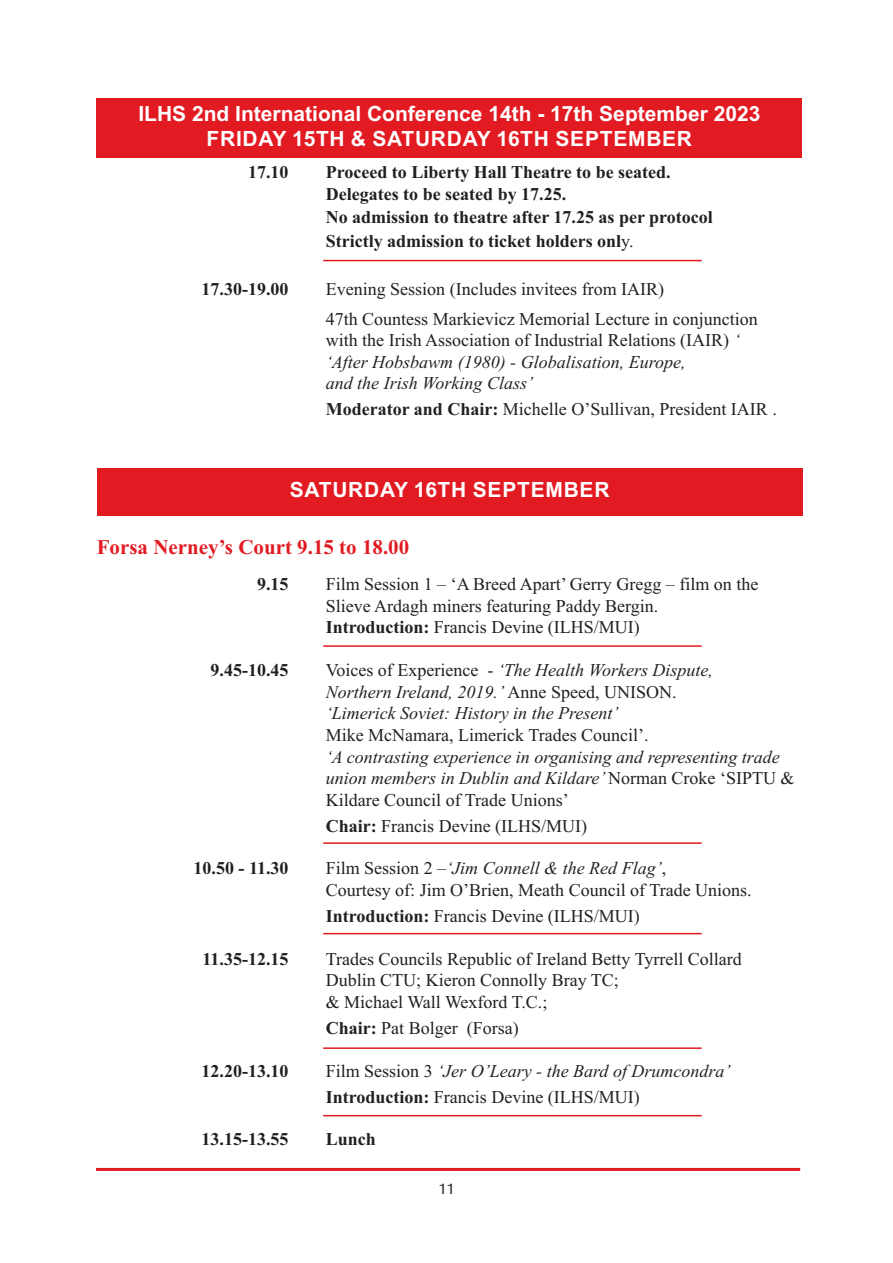
<style>
.page{position:relative;width:893px;height:1263px;background:#fff}
.page>*{position:absolute;margin:0;border:0;box-sizing:border-box;transform-origin:0 0}
.t1{font:700 21px "Arial";letter-spacing:.035em;color:#fff}
.t2{font:700 21px "Arial";color:#fff}
.t3{font:700 21px "Times New Roman";color:#e21a21}
.t4{font:18px/21.6px "Times New Roman";color:#231f20}
.t5{font:italic 18px/21.6px "Times New Roman";color:#231f20}
.t6{font:700 18px/21.3px "Times New Roman";color:#231f20}
.t7{font:15px "Dax";color:#231f20}
.s1{font-weight:400}
.s2{font-style:italic}
.s3{font-weight:700}
.s4{font-style:normal}
</style>
<div class="page">
<hr style="left:96px;top:1168px;width:704px;height:3px;background:#e21a21">
<div style="left:97px;top:98px;width:705px;height:60px;background:#e21a21"></div>
<div style="left:97px;top:468px;width:705px;height:48px;background:#e21a21"></div>
<hr style="left:323px;top:1047px;width:379px;height:2px;background:#e21a21">
<hr style="left:323px;top:645px;width:379px;height:2px;background:#e21a21">
<hr style="left:323px;top:842px;width:379px;height:2px;background:#e21a21">
<hr style="left:323px;top:933px;width:379px;height:1px;background:#e21a21">
<hr style="left:323px;top:1115px;width:379px;height:1px;background:#e21a21">
<hr style="left:323px;top:260px;width:379px;height:1px;background:#e21a21">
<p class="t2" style="left:138px;top:101px;width:623px">ILHS 2nd International Conference 14th - 17th September 2023</p>
<p class="t1" style="left:207px;top:126px;width:487px">FRIDAY 15TH &amp; SATURDAY 16TH SEPTEMBER</p>
<p class="t6" style="left:248px;top:164px;width:42px">17.10</p>
<p class="t6" style="left:326px;top:164px;width:346px">Proceed to Liberty Hall Theatre to be seated.<br>Delegates to be seated by 17.25.</p>
<p class="t6" style="left:326px;top:209px;width:389px">No admission to theatre after 17.25 as per protocol</p>
<p class="t6" style="left:326px;top:233px;width:309px">Strictly admission to ticket holders onl<span class="s1">y.</span></p>
<p class="t6" style="left:201px;top:280px;width:88px">17.30-19.00</p>
<p class="t4" style="left:326px;top:279px;width:340px">Evening Session (Includes invitees from IAIR)</p>
<p class="t4" style="left:326px;top:309px;width:433px">47th Countess Markievicz Memorial Lecture in conjunction with the Irish Association of Industrial Relations (IAIR) <span class="s2">‘ ‘After Hobsbawm (1980) - Globalisation, Europe,<br>and the Irish Working Class’</span></p>
<p class="t4" style="left:326px;top:400px;width:453px"><span class="s3">Moderator and Chair:</span> Michelle O’Sullivan, President IAIR .</p>
<p class="t1" style="left:290px;top:478px;width:321px">SATURDAY 16TH SEPTEMBER</p>
<p class="t3" style="left:97px;top:540px;width:314px">Forsa Nerney’s Court 9.15 to 18.00</p>
<p class="t6" style="left:257px;top:575px;width:33px">9.15</p>
<p class="t4" style="left:326px;top:575px;width:434px">Film Session 1 – ‘A Breed Apart’ Gerry Gregg – film on the<br>Slieve Ardagh miners featuring Paddy Bergin.<br><span class="s3">Introduction:</span> Francis Devine (ILHS/MUI)</p>
<p class="t6" style="left:210px;top:661px;width:79px">9.45-10.45</p>
<p class="t5" style="left:326px;top:661px;width:389px"><span class="s4">Voices of Experience -</span> ‘The Health Workers Dispute,<br>Northern Ireland, 2019.’ <span class="s4">Anne Speed, UNISON.</span></p>
<p class="t5" style="left:326px;top:704px;width:470px">‘Limerick Soviet: History in the Present’<br><span class="s4">Mike McNamara, Limerick Trades Council’.<br></span>‘A contrasting experience in organising and representing trade union members in Dublin and Kildare’ <span class="s4">Norman Croke ‘SIPTU &amp; Kildare Council of Trade Unions’</span></p>
<p class="t4" style="left:326px;top:816px;width:263px"><span class="s3">Chair:</span> Francis Devine (ILHS/MUI)</p>
<p class="t6" style="left:193px;top:860px;width:97px">10.50 - 11.30</p>
<p class="t4" style="left:326px;top:859px;width:428px">Film Session 2 –<span class="s2">‘Jim Connell &amp; the Red Flag’</span>,<br>Courtesy of: Jim O’Brien, Meath Council of Trade Unions.</p>
<p class="t4" style="left:326px;top:907px;width:316px"><span class="s3">Introduction:</span> Francis Devine (ILHS/MUI)</p>
<p class="t6" style="left:202px;top:950px;width:88px">11.35-12.15</p>
<p class="t4" style="left:326px;top:950px;width:418px">Trades Councils Republic of Ireland Betty Tyrrell Collard<br>Dublin CTU; Kieron Connolly Bray TC;<br>&amp; Michael Wall Wexford T.C.;</p>
<p class="t4" style="left:326px;top:1019px;width:194px"><span class="s3">Chair:</span> Pat Bolger (Forsa)</p>
<p class="t6" style="left:201px;top:1062px;width:88px">12.20-13.10</p>
<p class="t5" style="left:326px;top:1061px;width:406px"><span class="s4">Film Session 3</span> ‘Jer O’Leary - the Bard of Drumcondra’</p>
<p class="t4" style="left:326px;top:1087px;width:316px"><span class="s3">Introduction:</span> Francis Devine (ILHS/MUI)</p>
<p class="t6" style="left:201px;top:1130px;width:88px">13.15-13.55</p>
<p class="t6" style="left:326px;top:1130px;width:52px">Lunch</p>
<p class="t7" style="left:439px;top:1182px;width:17px">11</p>
</div>
